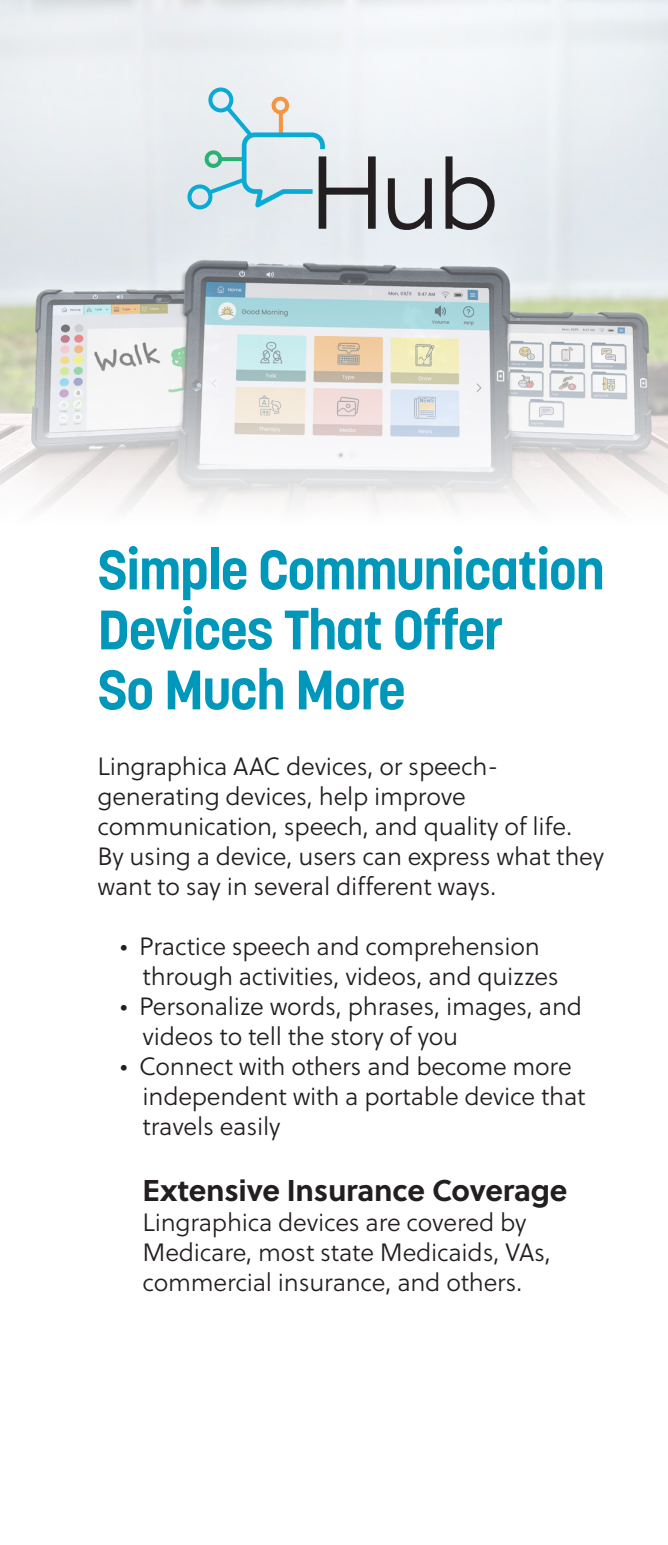
<style>
.page{position:relative;width:668px;height:1545px;background:#fff}
.page>*{position:absolute;margin:0;border:0;box-sizing:border-box;transform-origin:0 0}
.t1{font:700 55px/60px "Korolev";letter-spacing:-.02em;color:#0097ba}
.t2{font:700 30px "Soleil";letter-spacing:-.01em;color:#231f20}
.t3{font:25px/30px "Soleil Lt";letter-spacing:-.01em;color:#231f20}
</style>
<div class="page">
<img style="left:0;top:0;width:668px;height:509px">
<svg style="left:187px;top:88px;width:188px;height:141px;background:#cddce1"></svg>
<svg style="left:388px;top:178px;width:44px;height:52px;background:#9c9ea1"></svg>
<svg style="left:445px;top:156px;width:49px;height:74px;background:#a6a8ab"></svg>
<svg style="left:0;top:0;width:9px;height:9px"></svg>
<p class="t1" style="left:98px;top:540px;width:508px">Simple Communication<br>Devices That Offer</p>
<p class="t1" style="left:98px;top:660px;width:309px">So Much More</p>
<p class="t3" style="left:98px;top:751px;width:508px">Lingraphica AAC devices, or speech&shy;generating devices, help improve communication, speech, and quality of life.<br>By using a device, users can express what they want to say in several different ways.</p>
<p class="t3" style="left:142px;top:931px;width:417px;text-indent:-22px">• Practice speech and comprehension through activities, videos, and quizzes</p>
<p class="t3" style="left:142px;top:991px;width:441px;text-indent:-22px">• Personalize words, phrases, images, and videos to tell the story of you</p>
<p class="t3" style="left:142px;top:1051px;width:444px;text-indent:-22px">• Connect with others and become more independent with a portable device that travels easily</p>
<p class="t2" style="left:142px;top:1167px;width:426px">Extensive Insurance Coverage</p>
<p class="t3" style="left:142px;top:1207px;width:410px">Lingraphica devices are covered by<br>Medicare, most state Medicaids, VAs, commercial insurance, and others.</p>
</div>
